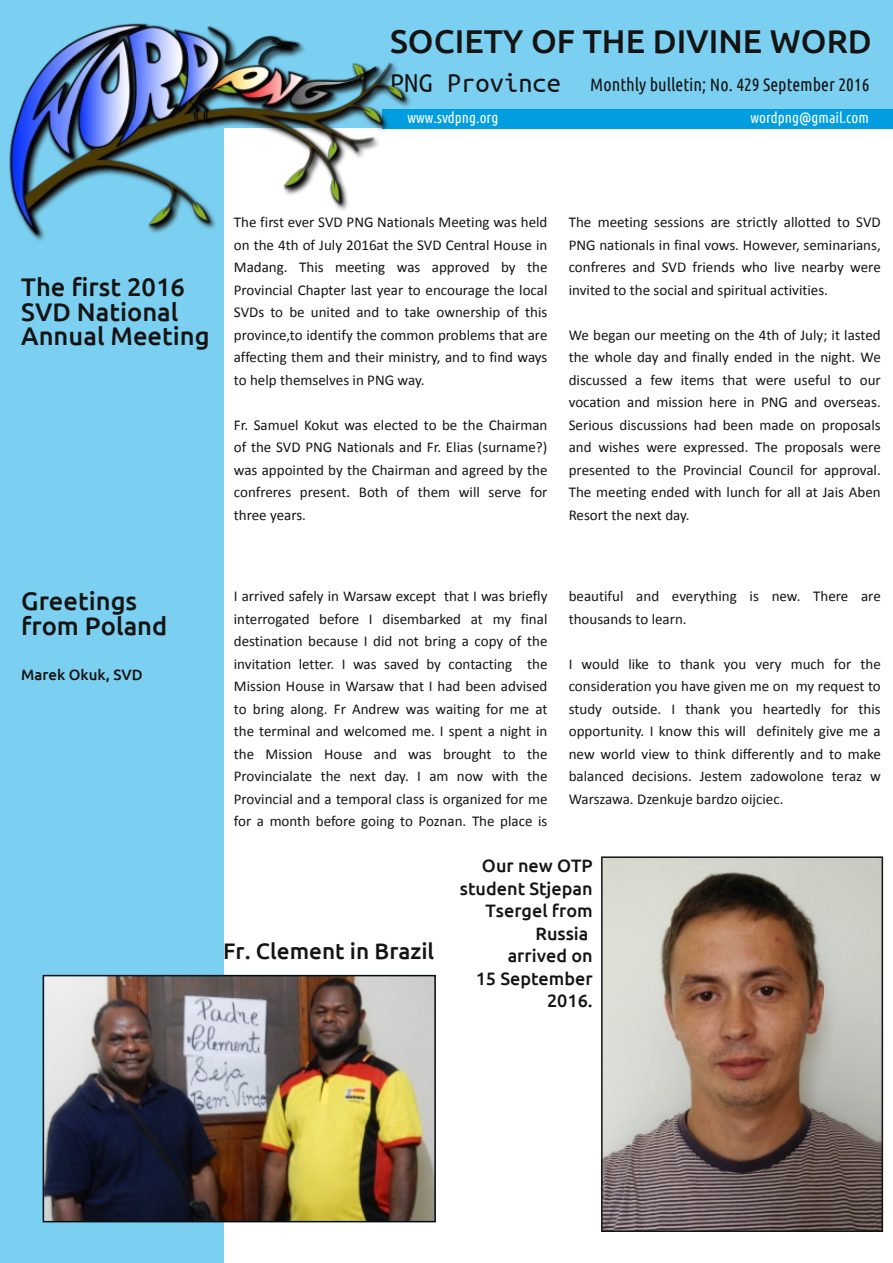
<style>
.page{position:relative;width:893px;height:1263px;background:#fff}
.page>*{position:absolute;margin:0;border:0;box-sizing:border-box;transform-origin:0 0}
.t1{font:500 33px "Ubuntu";color:#161413}
.t2{font:500 25.5px/24.6px "Ubuntu";color:#161413}
.t3{font:500 22.5px "Ubuntu";color:#161413}
.t4{font:500 18px/22.5px "Ubuntu";color:#161413;text-align:right}
.t5{font:18px "Ubuntu Condensed";color:#161413}
.t6{font:15px/22.5px "Calibri";color:#161413;text-align:justify}
.t7{font:15px "Ubuntu Condensed";color:#fff}
.t8{font:500 15px "Ubuntu";color:#161413}
.s1{font-family:"Ubuntu Mono";font-size:28.5px}
</style>
<div class="page">
<div style="left:0;top:0;width:893px;height:128px;background:#7bd0f1"></div>
<div style="left:0;top:0;width:223px;height:1263px;background:#7bd0f1"></div>
<div style="left:383px;top:110px;width:510px;height:19px;background:#009ee0"></div>
<img style="left:9px;top:23px;width:403px;height:213px">
<img style="left:46px;top:978px;width:387px;height:241px">
<div style="left:43px;top:975px;width:393px;height:247px;border:2px solid #000d17"></div>
<img style="left:604px;top:859px;width:276px;height:370px">
<div style="left:601px;top:856px;width:282px;height:376px;border:2px solid #161413"></div>
<h1 class="t1" style="left:390px;top:23px;width:483px">SOCIETY OF THE DIVINE WORD</h1>
<p class="t5" style="left:390px;top:74px;width:481px"><span class="s1">PNG Province</span> Monthly bulletin; No. 429 September 2016</p>
<p class="t7" style="left:408px;top:109px;width:92px">www.svdpng.org</p>
<p class="t7" style="left:750px;top:109px;width:120px">wordpng@gmail.com</p>
<h2 class="t2" style="left:21px;top:274px;width:190px">The first 2016<br>SVD National<br>Annual Meeting</h2>
<p class="t6" style="left:234px;top:212px;width:315px">The first ever SVD PNG Nationals Meeting was held on the 4th of July 2016at the SVD Central House in Madang. This meeting was approved by the Provincial Chapter last year to encourage the local SVDs to be united and to take ownership of this province,to identify the common problems that are affecting them and their ministry, and to find ways to help themselves in PNG way.</p>
<p class="t6" style="left:234px;top:415px;width:315px">Fr. Samuel Kokut was elected to be the Chairman of the SVD PNG Nationals and Fr. Elias (surname?) was appointed by the Chairman and agreed by the confreres present. Both of them will serve for three years.</p>
<p class="t6" style="left:569px;top:212px;width:314px">The meeting sessions are strictly allotted to SVD PNG nationals in final vows. However, seminarians, confreres and SVD friends who live nearby were invited to the social and spiritual activities.</p>
<p class="t6" style="left:569px;top:325px;width:314px">We began our meeting on the 4th of July; it lasted the whole day and finally ended in the night. We discussed a few items that were useful to our vocation and mission here in PNG and overseas.<br>Serious discussions had been made on proposals and wishes were expressed. The proposals were presented to the Provincial Council for approval.<br>The meeting ended with lunch for all at Jais Aben Resort the next day.</p>
<h2 class="t2" style="left:21px;top:588px;width:148px">Greetings from Poland</h2>
<p class="t8" style="left:21px;top:666px;width:123px">Marek Okuk, SVD</p>
<p class="t6" style="left:234px;top:586px;width:315px">I arrived safely in Warsaw except that I was briefly interrogated before I disembarked at my final destination because I did not bring a copy of the invitation letter. I was saved by contacting the Mission House in Warsaw that I had been advised to bring along. Fr Andrew was waiting for me at the terminal and welcomed me. I spent a night in the Mission House and was brought to the Provincialate the next day. I am now with the Provincial and a temporal class is organized for me for a month before going to Poznan. The place is</p>
<p class="t6" style="left:569px;top:586px;width:314px">beautiful and everything is new. There are thousands to learn.</p>
<p class="t6" style="left:569px;top:654px;width:314px">I would like to thank you very much for the consideration you have given me on my request to study outside. I thank you heartedly for this opportunity. I know this will definitely give me a new world view to think differently and to make balanced decisions. Jestem zadowolone teraz w Warszawa. Dzenkuje bardzo oijciec.</p>
<h3 class="t3" style="left:223px;top:938px;width:212px">Fr. Clement in Brazil</h3>
<p class="t4" style="left:460px;top:854px;width:134px">Our new OTP student Stjepan<br>Tsergel from<br>Russia<br>arrived on<br>15 September<br>2016.</p>
</div>
